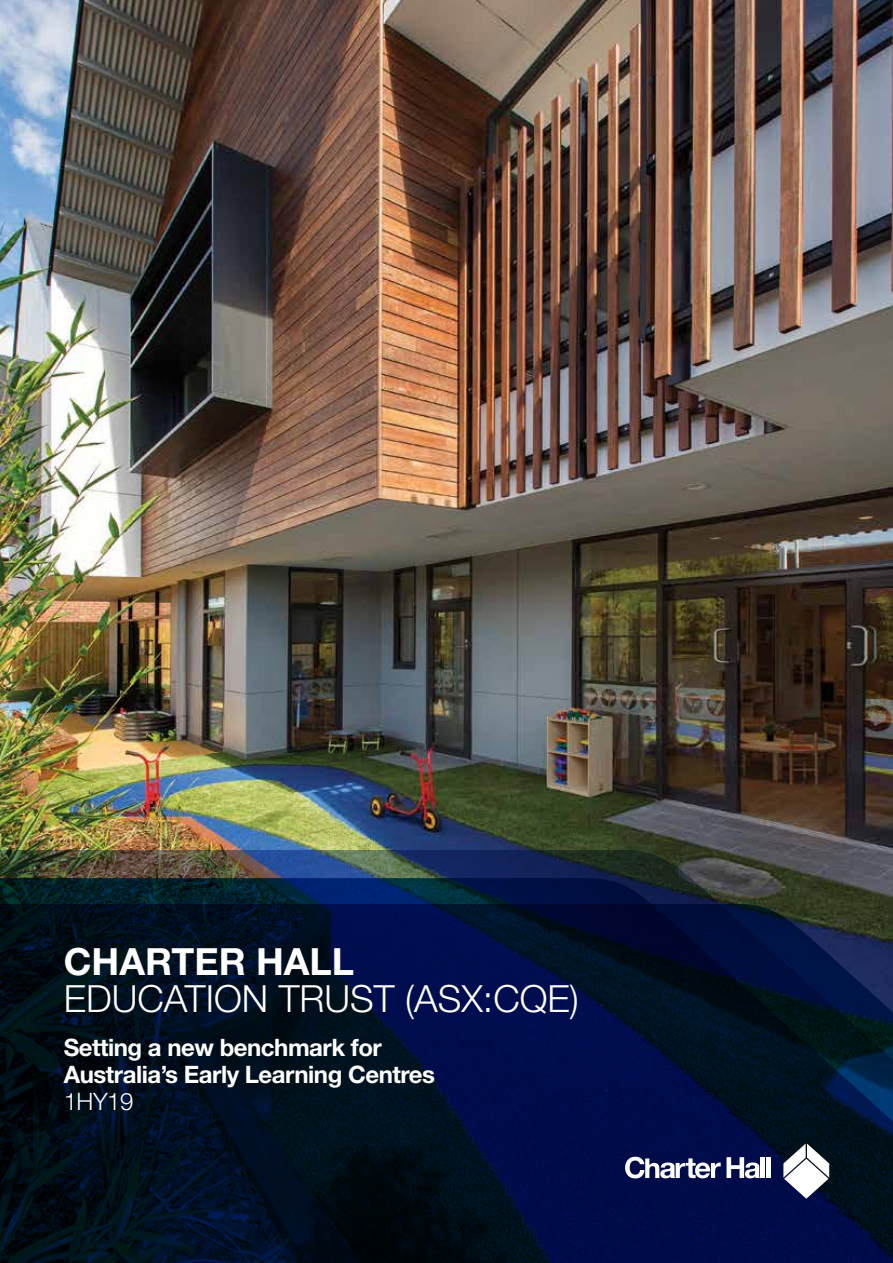
<style>
.page{position:relative;width:893px;height:1263px;background:#fff}
.page>*{position:absolute;margin:0;border:0;box-sizing:border-box;transform-origin:0 0}
.t1{font:300 37.5px "Helvetica Neue";color:#fff}
.t2{font:700 37.5px "Helvetica Neue";color:#fff}
.t3{font:700 24px/27px "Helvetica Neue";letter-spacing:-.02em;color:#fff}
.t4{font:300 24px "Helvetica Neue";letter-spacing:-.02em;color:#fff}
</style>
<div class="page">
<img style="left:0;top:0;width:893px;height:850px">
<img style="left:0;top:850px;width:893px;height:29px">
<svg style="left:0;top:879px;width:893px;height:25px;background:#0e263b"></svg>
<svg style="left:0;top:904px;width:893px;height:359px;background:#000f2c"></svg>
<hr style="left:766px;top:1157px;width:4px;height:21px;background:#fff">
<div style="left:760px;top:1157px;width:5px;height:21px;background:#fff"></div>
<svg style="left:625px;top:1157px;width:135px;height:21px"></svg>
<svg style="left:783px;top:1143px;width:46px;height:56px"></svg>
<h1 class="t2" style="left:64px;top:938px;width:292px">CHARTER HALL</h1>
<h1 class="t1" style="left:64px;top:976px;width:517px">EDUCATION TRUST (ASX:CQE)</h1>
<p class="t3" style="left:64px;top:1033px;width:373px">Setting a new benchmark for<br>Australia’s Early Learning Centres</p>
<p class="t4" style="left:64px;top:1087px;width:71px">1HY19</p>
</div>
